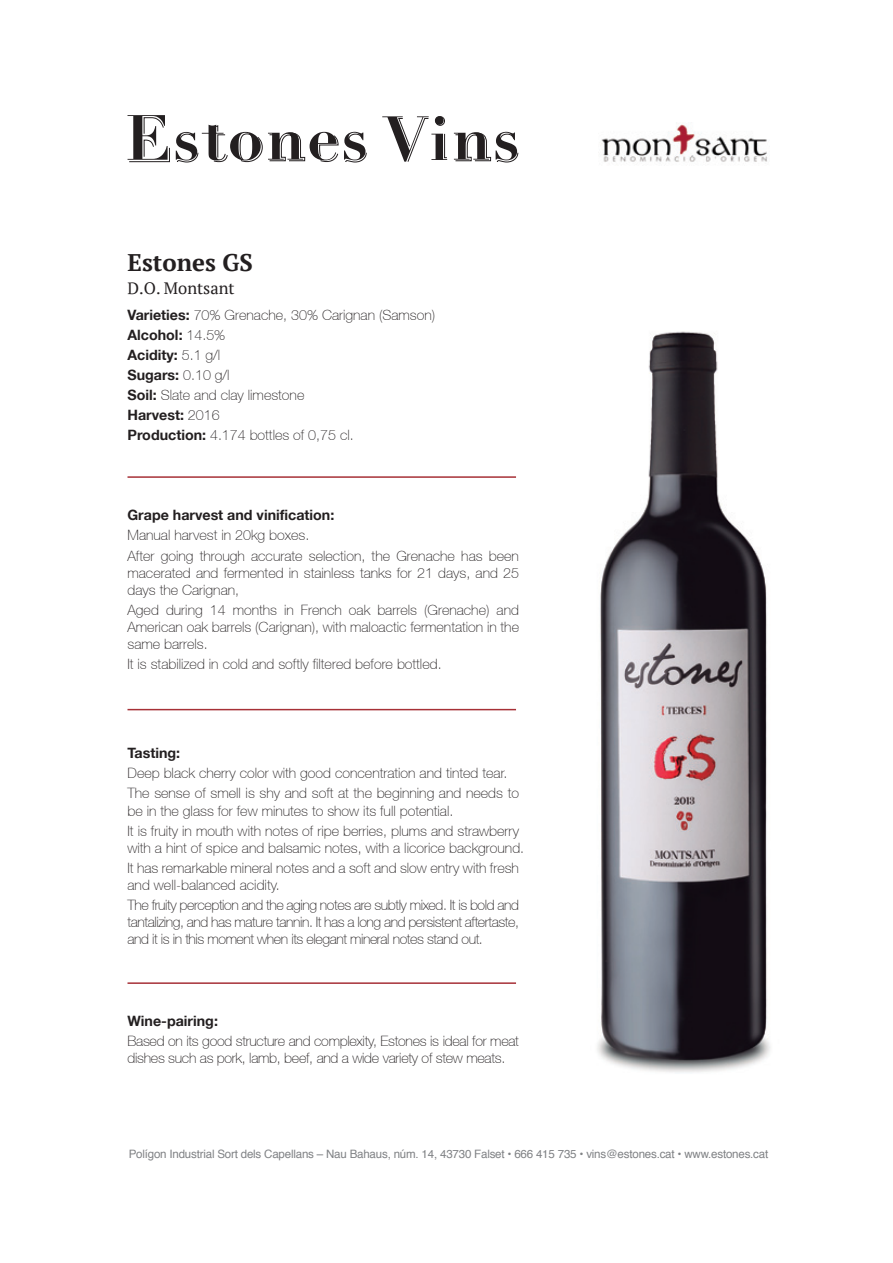
<style>
.page{position:relative;width:893px;height:1263px;background:#fff}
.page>*{position:absolute;margin:0;border:0;box-sizing:border-box;transform-origin:0 0}
.t1{font:700 24px "PT Serif";color:#231f20}
.t2{font:16.5px "PT Serif";color:#231f20}
.t3{font:100 14.25px/20.1px "Helvetica 35";color:#231f20}
.t4{font:100 14.25px/20.1px "Helvetica 35";letter-spacing:-.03em;color:#231f20}
.t5{font:100 14.25px/17.1px "Helvetica 35";letter-spacing:-.02em;color:#231f20}
.t6{font:700 14.25px/20.1px "Helvetica 75";color:#231f20}
.t7{font:11.55px "Helvetica";letter-spacing:-.015em;color:#808285}
.s1{font-family:"Helvetica 75";font-weight:700}
.s2{font-family:"Helvetica 35";font-weight:100}
</style>
<div class="page">
<img style="left:601px;top:122px;width:167px;height:40px">
<hr style="left:128px;top:476px;width:388px;height:2px;background:#a73037">
<hr style="left:128px;top:709px;width:388px;height:1px;background:#a73037">
<hr style="left:128px;top:982px;width:388px;height:2px;background:#a73037">
<img style="left:597px;top:331px;width:174px;height:742px">
<svg style="left:454px;top:132px;width:64px;height:30px"></svg>
<svg style="left:128px;top:115px;width:42px;height:47px"></svg>
<svg style="left:344px;top:132px;width:23px;height:30px"></svg>
<svg style="left:176px;top:125px;width:162px;height:37px"></svg>
<svg style="left:382px;top:116px;width:65px;height:46px"></svg>
<h1 class="t1" style="left:128px;top:246px;width:127px">Estones GS</h1>
<p class="t2" style="left:128px;top:277px;width:109px">D.O. Montsant</p>
<p class="t3" style="left:128px;top:304px;width:309px"><span class="s1">Varieties:</span> 70% Grenache, 30% Carignan (Samson)</p>
<p class="t6" style="left:128px;top:324px;width:104px">Alcohol: <span class="s2">14.5%<br></span>Acidity: <span class="s2">5.1 g/l<br></span>Sugars: <span class="s2">0.10 g/l</span></p>
<p class="t3" style="left:128px;top:385px;width:178px"><span class="s1">Soil:</span> Slate and clay limestone</p>
<p class="t6" style="left:128px;top:405px;width:94px">Harvest: <span class="s2">2016</span></p>
<p class="t3" style="left:128px;top:425px;width:228px"><span class="s1">Production:</span> 4.174 bottles of 0,75 cl.</p>
<p class="t6" style="left:128px;top:505px;width:208px">Grape harvest and vinification:</p>
<p class="t3" style="left:128px;top:525px;width:393px">Manual harvest in 20kg boxes.<br>After going through accurate selection, the Grenache has been</p>
<p class="t3" style="left:128px;top:564px;width:393px;line-height:17.1px">macerated and fermented in stainless tanks for 21 days, and 25 days the Carignan,</p>
<p class="t3" style="left:128px;top:601px;width:393px;line-height:17.1px;text-align:justify">Aged during 14 months in French oak barrels (Grenache) and American oak barrels (Carignan), with maloactic fermentation in the same barrels.</p>
<p class="t3" style="left:128px;top:654px;width:316px">It is stabilized in cold and softly filtered before bottled.</p>
<p class="t6" style="left:128px;top:743px;width:54px">Tasting:</p>
<p class="t3" style="left:128px;top:763px;width:393px">Deep black cherry color with good concentration and tinted tear.<br>The sense of smell is shy and soft at the beginning and needs to</p>
<p class="t3" style="left:128px;top:800px;width:393px">be in the glass for few minutes to show its full potential.<br>It is fruity in mouth with notes of ripe berries, plums and strawberry</p>
<p class="t3" style="left:128px;top:838px;width:398px">with a hint of spice and balsamic notes, with a licorice background.<br>It has remarkable mineral notes and a soft and slow entry with fresh</p>
<p class="t4" style="left:128px;top:875px;width:393px">and well-balanced acidity.<br>The fruity perception and the aging notes are subtly mixed. It is bold and</p>
<p class="t4" style="left:128px;top:913px;width:393px;line-height:17.1px">tantalizing, and has mature tannin. It has a long and persistent aftertaste, and it is in this moment when its elegant mineral notes stand out.</p>
<p class="t6" style="left:128px;top:1011px;width:92px">Wine-pairing:</p>
<p class="t5" style="left:128px;top:1032px;width:393px">Based on its good structure and complexity, Estones is ideal for meat dishes such as pork, lamb, beef, and a wide variety of stew meats.</p>
<p class="t7" style="left:129px;top:1145px;width:641px">Polígon Industrial Sort dels Capellans – Nau Bahaus, núm. 14, 43730 Falset • 666 415 735 • vins@estones.cat • www.estones.cat</p>
</div>
